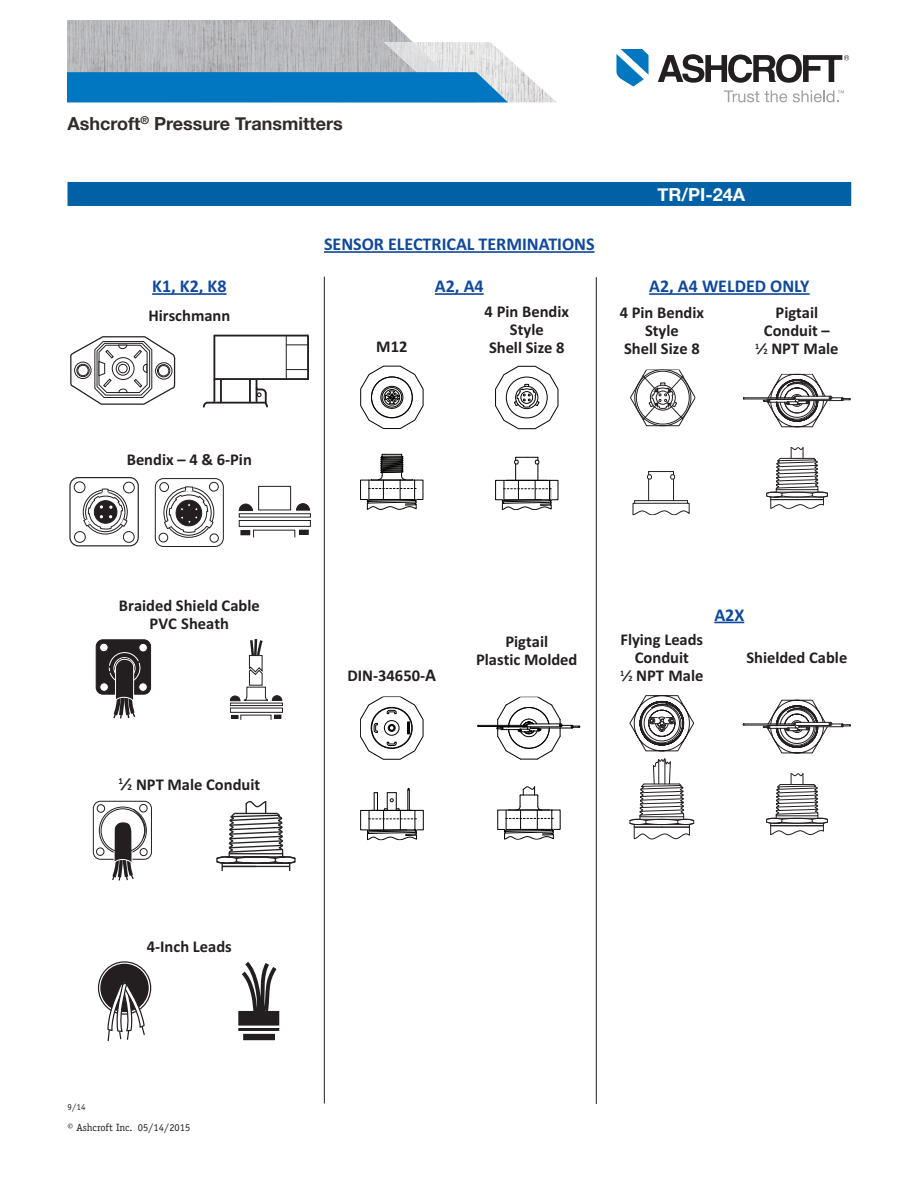
<style>
.page{position:relative;width:918px;height:1188px;background:#fff}
.page>*{position:absolute;margin:0;border:0;box-sizing:border-box;transform-origin:0 0}
.t1{font:700 18px "Calibri";color:#0f499d}
.t2{font:700 18px "Helvetica Neue";color:#312c2a}
.t3{font:700 18px "Helvetica Neue";color:#fff}
.t4{font:700 16.5px/18px "Calibri";color:#231f20;text-align:center}
.t5{font:10.5px "Officina Serif";color:#231f20}
.t6{font:9px "Officina Serif";color:#231f20}
.s1{font-size:8.25px}
.s2{font-size:18px}
.s3{font-size:9px}
</style>
<div class="page">
<div style="left:68px;top:182px;width:783px;height:24px;background:#0260a4"></div>
<hr style="left:68px;top:102px;width:382px;height:1px;background:#ceced0">
<img style="left:68px;top:21px;width:345px;height:21px">
<svg style="left:724px;top:90px;width:35px;height:12px"></svg>
<svg style="left:765px;top:90px;width:22px;height:12px"></svg>
<svg style="left:616px;top:49px;width:33px;height:38px"></svg>
<svg style="left:658px;top:54px;width:191px;height:29px"></svg>
<svg style="left:793px;top:90px;width:51px;height:12px"></svg>
<svg style="left:68px;top:42px;width:488px;height:60px;background:#73a6c7"></svg>
<hr style="left:324px;top:251px;width:271px;height:2px;background:#0f499d">
<hr style="left:152px;top:293px;width:74px;height:2px;background:#0f499d">
<hr style="left:435px;top:293px;width:49px;height:2px;background:#0f499d">
<hr style="left:649px;top:293px;width:161px;height:2px;background:#0f499d">
<hr style="left:714px;top:622px;width:30px;height:1px;background:#0f499d">
<svg style="left:70px;top:336px;width:106px;height:69px"></svg>
<div style="left:203px;top:331px;width:106px;height:80px;background:linear-gradient(to right,#fff,#fff)"></div>
<svg style="left:203px;top:335px;width:106px;height:73px"></svg>
<div style="left:96px;top:640px;width:55px;height:54px;background:#231f20;border-radius:7px"></div>
<div style="left:96px;top:639px;width:55px;height:56px;border:1px solid #231f20;border-radius:7px"></div>
<svg style="left:109px;top:653px;width:31px;height:30px"></svg>
<div style="left:109px;top:652px;width:31px;height:31px;border:1px solid #fff;border-radius:50%"></div>
<div style="left:100px;top:643px;width:8px;height:9px;background:#fff;border-radius:50%"></div>
<div style="left:99px;top:643px;width:9px;height:9px;border:1px solid #231f20;border-radius:50%"></div>
<div style="left:139px;top:643px;width:8px;height:9px;background:#fff;border-radius:50%"></div>
<div style="left:139px;top:643px;width:9px;height:9px;border:1px solid #231f20;border-radius:50%"></div>
<div style="left:100px;top:683px;width:8px;height:8px;background:#fff;border-radius:50%"></div>
<div style="left:100px;top:683px;width:9px;height:8px;border:1px solid #231f20;border-radius:50%"></div>
<div style="left:110px;top:654px;width:29px;height:28px;border:4px solid #231f20;border-radius:50%"></div>
<div style="left:114px;top:657px;width:21px;height:22px;border:1px solid #fff;border-radius:50%"></div>
<div style="left:115px;top:658px;width:20px;height:20px;border:4px solid #231f20;border-radius:50%"></div>
<div style="left:230px;top:708px;width:53px;height:5px;border:1px solid #231f20"></div>
<div style="left:230px;top:703px;width:53px;height:3px;border:1px solid #231f20"></div>
<svg style="left:274px;top:715px;width:7px;height:4px"></svg>
<svg style="left:231px;top:715px;width:7px;height:4px"></svg>
<svg style="left:230px;top:639px;width:53px;height:62px"></svg>
<div style="left:96px;top:848px;width:8px;height:8px;border:1px solid #231f20;border-radius:50%"></div>
<div style="left:97px;top:804px;width:8px;height:9px;border:1px solid #231f20;border-radius:50%"></div>
<div style="left:93px;top:801px;width:59px;height:59px;border:1px solid #231f20;border-radius:7px"></div>
<div style="left:101px;top:808px;width:44px;height:45px;border:1px solid #231f20;border-radius:50%"></div>
<svg style="left:216px;top:801px;width:80px;height:71px"></svg>
<div style="left:101px;top:964px;width:47px;height:48px;background:#231f20;border-radius:50%"></div>
<svg style="left:107px;top:659px;width:44px;height:382px"></svg>
<div style="left:238px;top:1028px;width:41px;height:3px;border:1px solid #231f20"></div>
<div style="left:244px;top:1034px;width:30px;height:6px;background:#231f20"></div>
<div style="left:239px;top:1011px;width:40px;height:14px;background:#231f20"></div>
<div style="left:238px;top:1011px;width:41px;height:15px;border:1px solid #231f20"></div>
<svg style="left:238px;top:962px;width:42px;height:59px"></svg>
<svg style="left:70px;top:477px;width:69px;height:70px"></svg>
<div style="left:70px;top:478px;width:68px;height:68px;background:#fff;border-radius:8px"></div>
<div style="left:69px;top:477px;width:70px;height:69px;border:1px solid #231f20;border-radius:8px"></div>
<div style="left:74px;top:482px;width:11px;height:11px;border:1px solid #231f20;border-radius:50%"></div>
<div style="left:123px;top:482px;width:11px;height:11px;border:1px solid #231f20;border-radius:50%"></div>
<div style="left:123px;top:531px;width:11px;height:12px;border:1px solid #231f20;border-radius:50%"></div>
<div style="left:74px;top:531px;width:11px;height:12px;border:1px solid #231f20;border-radius:50%"></div>
<svg style="left:83px;top:489px;width:45px;height:45px"></svg>
<div style="left:210px;top:534px;width:8px;height:8px;border:1px solid #231f20;border-radius:50%"></div>
<div style="left:159px;top:533px;width:9px;height:9px;border:1px solid #231f20;border-radius:50%"></div>
<div style="left:160px;top:482px;width:9px;height:10px;border:1px solid #231f20;border-radius:50%"></div>
<div style="left:209px;top:482px;width:9px;height:9px;border:1px solid #231f20;border-radius:50%"></div>
<div style="left:155px;top:478px;width:69px;height:69px;border:1px solid #231f20;border-radius:8px"></div>
<svg style="left:163px;top:486px;width:54px;height:54px"></svg>
<div style="left:258px;top:486px;width:33px;height:24px;border:1px solid #231f20"></div>
<div style="left:239px;top:520px;width:72px;height:7px;border:1px solid #231f20"></div>
<div style="left:239px;top:513px;width:72px;height:5px;border:1px solid #231f20"></div>
<svg style="left:296px;top:503px;width:14px;height:8px"></svg>
<svg style="left:239px;top:503px;width:14px;height:8px"></svg>
<div style="left:299px;top:530px;width:10px;height:5px;border:1px solid #231f20"></div>
<div style="left:241px;top:530px;width:9px;height:5px;border:1px solid #231f20"></div>
<svg style="left:360px;top:366px;width:63px;height:63px"></svg>
<svg style="left:360px;top:454px;width:63px;height:56px"></svg>
<div style="left:381px;top:386px;width:22px;height:23px;border:1px solid #050504;border-radius:50%"></div>
<svg style="left:495px;top:366px;width:63px;height:63px"></svg>
<svg style="left:495px;top:457px;width:63px;height:53px"></svg>
<svg style="left:630px;top:758px;width:64px;height:81px"></svg>
<svg style="left:630px;top:695px;width:64px;height:57px"></svg>
<svg style="left:766px;top:773px;width:62px;height:62px"></svg>
<hr style="left:744px;top:725px;width:45px;height:1px;background:#231f20">
<hr style="left:744px;top:724px;width:45px;height:1px;background:#231f20">
<svg style="left:763px;top:700px;width:88px;height:54px"></svg>
<svg style="left:360px;top:696px;width:64px;height:64px"></svg>
<svg style="left:360px;top:788px;width:64px;height:52px"></svg>
<hr style="left:478px;top:726px;width:43px;height:1px;background:#040503">
<hr style="left:478px;top:725px;width:43px;height:1px;background:#040503">
<svg style="left:496px;top:696px;width:85px;height:64px"></svg>
<svg style="left:497px;top:786px;width:64px;height:54px"></svg>
<svg style="left:632px;top:471px;width:58px;height:44px"></svg>
<svg style="left:630px;top:369px;width:66px;height:58px"></svg>
<svg style="left:766px;top:447px;width:62px;height:62px"></svg>
<hr style="left:744px;top:399px;width:45px;height:1px;background:#231f20">
<hr style="left:744px;top:397px;width:45px;height:1px;background:#231f20">
<svg style="left:763px;top:374px;width:88px;height:54px"></svg>
<hr style="left:324px;top:277px;width:1px;height:827px;background:#231f20">
<hr style="left:596px;top:277px;width:1px;height:827px;background:#231f20">
<p class="t2" style="left:68px;top:113px;width:277px">Ashcroft<sup>®</sup> Pressure Transmitters</p>
<p class="t1" style="left:324px;top:234px;width:272px">SENSOR ELECTRICAL TERMINATIONS</p>
<p class="t3" style="left:658px;top:183px;width:89px">TR/PI-24A</p>
<p class="t1" style="left:152px;top:276px;width:76px">K1, K2, K8</p>
<p class="t1" style="left:435px;top:276px;width:50px">A2, A4</p>
<p class="t1" style="left:649px;top:276px;width:162px">A2, A4 WELDED ONLY</p>
<p class="t4" style="left:148px;top:306px;width:83px">Hirschmann</p>
<p class="t4" style="left:376px;top:338px;width:33px">M12</p>
<p class="t4" style="left:485px;top:302px;width:86px">4 Pin Bendix<br>Style<br>Shell Size 8</p>
<p class="t4" style="left:620px;top:303px;width:86px">4 Pin Bendix<br>Style<br>Shell Size 8</p>
<p class="t4" style="left:755px;top:304px;width:85px">Pigtail<br>Conduit –<br><sup>1</sup>⁄<span class="s1">2</span> NPT Male</p>
<p class="t4" style="left:127px;top:450px;width:127px">Bendix – 4 &amp; 6-Pin</p>
<p class="t4" style="left:119px;top:596px;width:142px">Braided Shield Cable<br>PVC Sheath</p>
<p class="t4" style="left:118px;top:776px;width:143px"><sup>1</sup><span class="s2">⁄</span><span class="s3">2</span> NPT Male Conduit</p>
<p class="t4" style="left:147px;top:938px;width:87px">4-Inch Leads</p>
<p class="t6" style="left:68px;top:1102px;width:19px">9/14</p>
<p class="t5" style="left:68px;top:1122px;width:124px">© Ashcroft Inc. 05/14/2015</p>
<p class="t4" style="left:348px;top:666px;width:90px">DIN-34650-<span class="s2">A</span></p>
<p class="t4" style="left:476px;top:632px;width:103px">Pigtail<br>Plastic Molded</p>
<p class="t4" style="left:620px;top:631px;width:85px">Flying Leads<br>Conduit<br><sup>1</sup>⁄<span class="s1">2</span> NPT Male</p>
<p class="t1" style="left:714px;top:604px;width:31px">A2X</p>
<p class="t4" style="left:746px;top:649px;width:102px">Shielded Cable</p>
</div>
